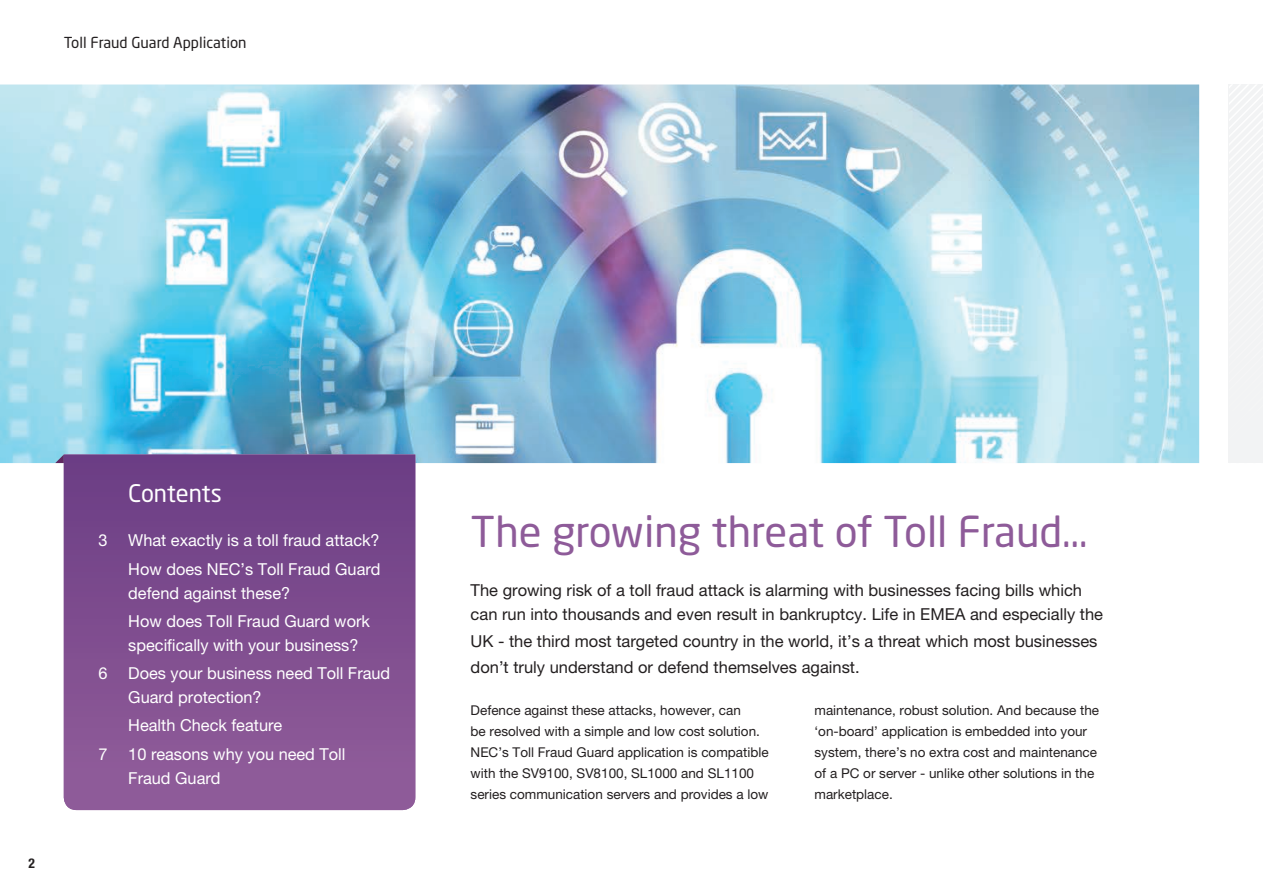
<style>
.page{position:relative;width:1263px;height:893px;background:#fff}
.page>*{position:absolute;margin:0;border:0;box-sizing:border-box;transform-origin:0 0}
.t1{font:42px "Neo Sans Std";color:#8e5b99}
.t2{font:24px "Neo Sans Std";color:#fff}
.t3{font:16.5px/24.3px "Helvetica Neue LT Pro";color:#231f20}
.t4{font:16.5px/28.2px "Helvetica Neue LT Pro";color:#fff}
.t5{font:15px "Neo Sans Std";color:#231f20}
.t6{font:13.5px/21px "Helvetica Neue LT Pro";color:#231f20}
.t7{font:700 condensed 13.5px "Helvetica Neue LT Pro";color:#231f20}
</style>
<div class="page">
<img style="left:0;top:85px;width:1199px;height:378px">
<div style="left:1229px;top:84px;width:34px;height:379px;background:#f2f3f4"></div>
<svg style="left:64px;top:455px;width:351px;height:355px;background:#7e4d8f"></svg>
<svg style="left:55px;top:455px;width:9px;height:8px"></svg>
<p class="t5" style="left:64px;top:34px;width:184px">Toll Fraud Guard Application</p>
<p class="t7" style="left:29px;top:855px;width:8px">2</p>
<h2 class="t2" style="left:128px;top:478px;width:95px">Contents</h2>
<p class="t4" style="left:99px;top:526px;width:11px">3</p>
<p class="t4" style="left:128px;top:526px;width:254px">What exactly is a toll fraud attack?<br>How does NEC’s Toll Fraud Guard</p>
<p class="t4" style="left:128px;top:578px;width:243px">defend against these?<br>How does Toll Fraud Guard work</p>
<p class="t4" style="left:128px;top:631px;width:232px">specifically with your business?</p>
<p class="t4" style="left:99px;top:659px;width:11px">6</p>
<p class="t4" style="left:128px;top:661px;width:264px;line-height:24px">Does your business need Toll Fraud<br>Guard protection?</p>
<p class="t4" style="left:128px;top:711px;width:155px">Health Check feature</p>
<p class="t4" style="left:99px;top:739px;width:11px">7</p>
<p class="t4" style="left:128px;top:742px;width:219px;line-height:24px">10 reasons why you need Toll<br>Fraud Guard</p>
<h1 class="t1" style="left:471px;top:506px;width:619px">The growing threat of Toll Fraud…</h1>
<p class="t3" style="left:471px;top:578px;width:634px">The growing risk of a toll fraud attack is alarming with businesses facing bills which can run into thousands and even result in bankruptcy. Life in EMEA and especially the</p>
<p class="t3" style="left:471px;top:628px;width:628px;line-height:25.5px">UK - the third most targeted country in the world, it’s a threat which most businesses don’t truly understand or defend themselves against.</p>
<p class="t6" style="left:471px;top:700px;width:300px">Defence against these attacks, however, can<br>be resolved with a simple and low cost solution.<br>NEC’s Toll Fraud Guard application is compatible with the SV9100, SV8100, SL1000 and SL1100 series communication servers and provides a low</p>
<p class="t6" style="left:814px;top:700px;width:286px">maintenance, robust solution. And because the ‘on-board’ application is embedded into your system, there’s no extra cost and maintenance of a PC or server - unlike other solutions in the marketplace.</p>
</div>
